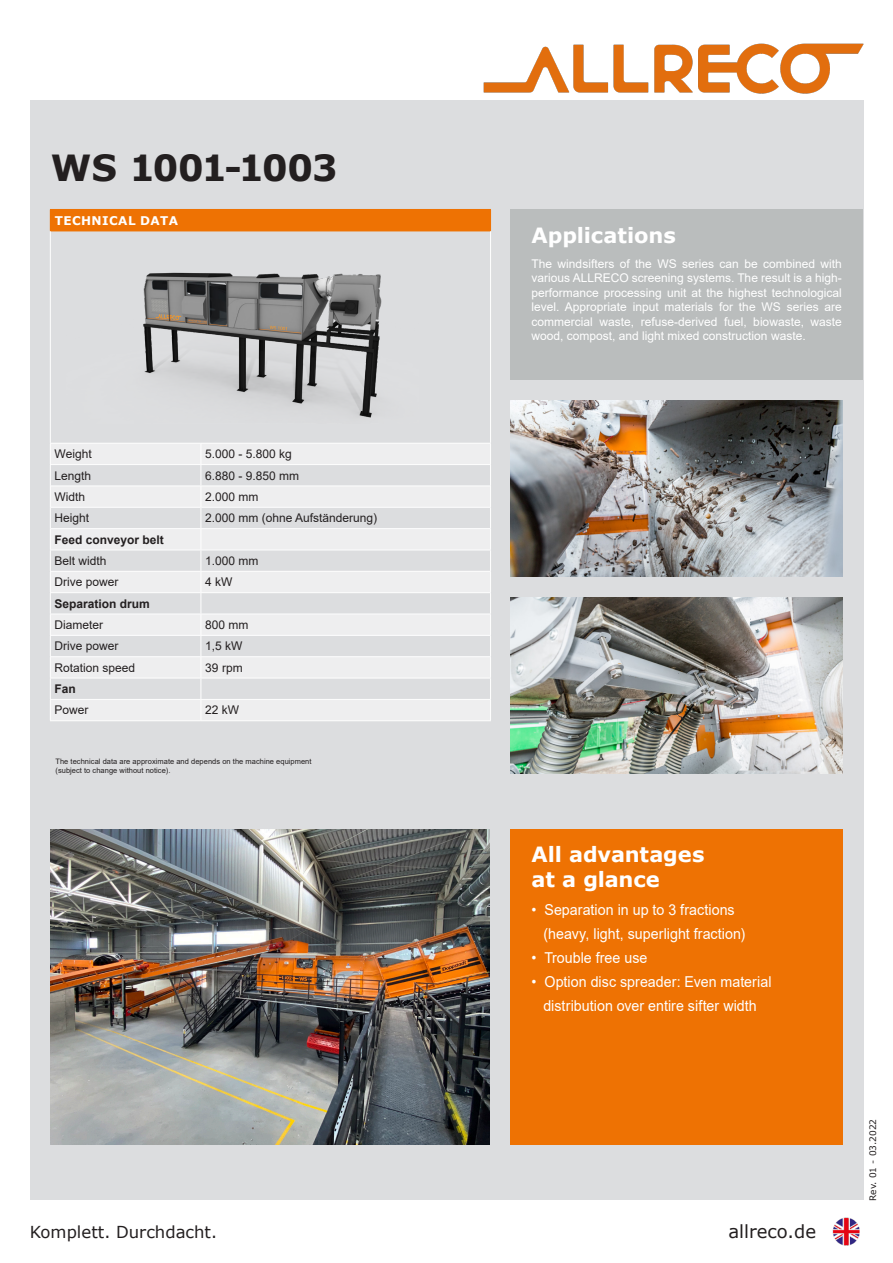
<style>
.page{position:relative;width:893px;height:1263px;background:#fff}
.page>*{position:absolute;margin:0;border:0;box-sizing:border-box;transform-origin:0 0}
.t1{font:700 36px "Verdana";letter-spacing:-.03em;color:#231f20}
.t2{font:700 21px "Verdana";letter-spacing:-.005em;color:#fff}
.t3{font:18px "Verdana";color:#231f20}
.GP_Headline_35_24_28{font:16.5px "Verdana";color:#231f20}
.t4{font:15px "Arial";letter-spacing:.005em;color:#fff;scale:.95 1}
.t5{font:12px/14.4px "Arial";color:#fff;text-align:justify}
.t6{font:12px "Arial";color:#231f20}
.t7{font:700 12px "Arial";color:#231f20}
.t8{font:700 12px "Verdana";letter-spacing:.035em;color:#fff}
.t9{font:9px "Verdana";color:#231f20}
.t10{font:7.5px "Arial";letter-spacing:.005em;color:#231f20}
</style>
<div class="page">
<div style="left:30px;top:100px;width:833px;height:1100px;background:#dcdddf"></div>
<div style="left:511px;top:829px;width:332px;height:315px;background:#ee7203"></div>
<div style="left:511px;top:209px;width:352px;height:171px;background:#babdbd"></div>
<img style="left:511px;top:401px;width:332px;height:176px">
<img style="left:50px;top:829px;width:440px;height:315px">
<img style="left:511px;top:597px;width:332px;height:176px">
<div style="left:50px;top:209px;width:441px;height:22px;background:#ee7203"></div>
<div style="left:51px;top:444px;width:439px;height:276px;background:#eeeeef"></div>
<svg style="left:51px;top:465px;width:439px;height:234px"></svg>
<hr style="left:51px;top:485px;width:150px;height:1px;background:#fff">
<hr style="left:51px;top:507px;width:150px;height:1px;background:#fff">
<hr style="left:51px;top:528px;width:150px;height:1px;background:#fff">
<hr style="left:50px;top:231px;width:151px;height:1px;background:#ee7203">
<hr style="left:201px;top:231px;width:290px;height:1px;background:#ee7203">
<hr style="left:50px;top:231px;width:1px;height:212px;background:#fff">
<hr style="left:490px;top:231px;width:1px;height:212px;background:#fff">
<hr style="left:50px;top:550px;width:151px;height:1px;background:#fff">
<hr style="left:50px;top:443px;width:151px;height:1px;background:#fff">
<hr style="left:50px;top:571px;width:151px;height:1px;background:#fff">
<hr style="left:50px;top:464px;width:151px;height:1px;background:#fff">
<hr style="left:50px;top:592px;width:151px;height:1px;background:#fff">
<hr style="left:201px;top:464px;width:290px;height:1px;background:#fff">
<hr style="left:201px;top:592px;width:290px;height:1px;background:#fff">
<hr style="left:50px;top:614px;width:151px;height:1px;background:#fff">
<hr style="left:201px;top:614px;width:290px;height:1px;background:#fff">
<hr style="left:201px;top:443px;width:290px;height:1px;background:#fff">
<hr style="left:201px;top:571px;width:290px;height:1px;background:#fff">
<hr style="left:201px;top:485px;width:289px;height:1px;background:#fff">
<hr style="left:201px;top:507px;width:289px;height:1px;background:#fff">
<hr style="left:201px;top:528px;width:289px;height:1px;background:#fff">
<hr style="left:201px;top:550px;width:290px;height:1px;background:#fff">
<hr style="left:50px;top:699px;width:151px;height:1px;background:#fff">
<hr style="left:201px;top:699px;width:290px;height:1px;background:#fff">
<hr style="left:50px;top:635px;width:151px;height:1px;background:#fff">
<hr style="left:50px;top:656px;width:151px;height:1px;background:#fff">
<hr style="left:50px;top:678px;width:151px;height:1px;background:#fff">
<hr style="left:50px;top:720px;width:151px;height:1px;background:#fff">
<hr style="left:201px;top:635px;width:290px;height:1px;background:#fff">
<hr style="left:201px;top:656px;width:290px;height:1px;background:#fff">
<hr style="left:201px;top:678px;width:290px;height:1px;background:#fff">
<hr style="left:201px;top:720px;width:290px;height:1px;background:#fff">
<svg style="left:50px;top:444px;width:1px;height:276px"></svg>
<svg style="left:201px;top:444px;width:1px;height:276px"></svg>
<svg style="left:490px;top:444px;width:1px;height:276px"></svg>
<img style="left:143px;top:272px;width:239px;height:146px">
<img style="left:483px;top:43px;width:380px;height:51px">
<img style="left:832px;top:1217px;width:28px;height:29px">
<p class="t1" style="left:51px;top:142px;width:288px">WS 1001-1003</p>
<p class="t8" style="left:55px;top:212px;width:125px">TECHNICAL DATA</p>
<p class="t6" style="left:55px;top:446px;width:39px">Weight</p>
<p class="t6" style="left:205px;top:446px;width:88px">5.000 - 5.800 kg</p>
<p class="t6" style="left:55px;top:467px;width:38px">Length</p>
<p class="t6" style="left:205px;top:467px;width:96px">6.880 - 9.850 mm</p>
<p class="t6" style="left:55px;top:488px;width:32px">Width</p>
<p class="t6" style="left:205px;top:488px;width:55px">2.000 mm</p>
<p class="t6" style="left:55px;top:510px;width:36px">Height</p>
<p class="t6" style="left:205px;top:510px;width:174px">2.000 mm (ohne Aufständerung)</p>
<p class="t7" style="left:55px;top:531px;width:111px">Feed conveyor belt</p>
<p class="t6" style="left:55px;top:552px;width:54px">Belt width</p>
<p class="t6" style="left:205px;top:552px;width:55px">1.000 mm</p>
<p class="t6" style="left:55px;top:574px;width:66px">Drive power</p>
<p class="t6" style="left:205px;top:574px;width:29px">4 kW</p>
<p class="t7" style="left:55px;top:595px;width:97px">Separation drum</p>
<p class="t6" style="left:55px;top:616px;width:50px">Diameter</p>
<p class="t6" style="left:205px;top:616px;width:45px">800 mm</p>
<p class="t6" style="left:55px;top:638px;width:66px">Drive power</p>
<p class="t6" style="left:205px;top:638px;width:39px">1,5 kW</p>
<p class="t6" style="left:55px;top:659px;width:82px">Rotation speed</p>
<p class="t6" style="left:205px;top:659px;width:39px">39 rpm</p>
<p class="t7" style="left:55px;top:680px;width:23px">Fan</p>
<p class="t6" style="left:55px;top:702px;width:36px">Power</p>
<p class="t6" style="left:205px;top:702px;width:36px">22 kW</p>
<p class="t10" style="left:55px;top:756px;width:258px">The technical data are approximate and depends on the machine equipment</p>
<p class="t10" style="left:55px;top:765px;width:117px">(subject to change without notice).</p>
<p class="t2" style="left:531px;top:220px;width:146px">Applications</p>
<p class="t5" style="left:531px;top:256px;width:312px">The windsifters of the WS series can be combined with various ALLRECO screening systems. The result is a high&shy;performance processing unit at the highest technological level. Appropriate input materials for the WS series are commercial waste, refuse-derived fuel, biowaste, waste wood, compost, and light mixed construction waste.</p>
<p class="t2" style="left:531px;top:839px;width:174px">All advantages</p>
<p class="t2" style="left:531px;top:864px;width:130px">at a glance</p>
<p class="t4" style="left:531px;top:899px;width:215px">• Separation in up to 3 fractions</p>
<p class="t4" style="left:543px;top:923px;width:214px">(heavy, light, superlight fraction)</p>
<p class="t4" style="left:531px;top:947px;width:124px">• Trouble free use</p>
<p class="t4" style="left:531px;top:971px;width:254px">• Option disc spreader: Even material</p>
<p class="t4" style="left:543px;top:995px;width:226px">distribution over entire sifter width</p>
<p class="GP_Headline_35_24_28" style="left:30px;top:1220px;width:189px">Komplett. Durchdacht.</p>
<p class="t3" style="left:728px;top:1219px;width:89px">allreco.de</p>
<p class="t9" style="left:867px;top:1201px;width:83px;rotate:-90deg">Rev. 01 - 03.2022</p>
</div>
